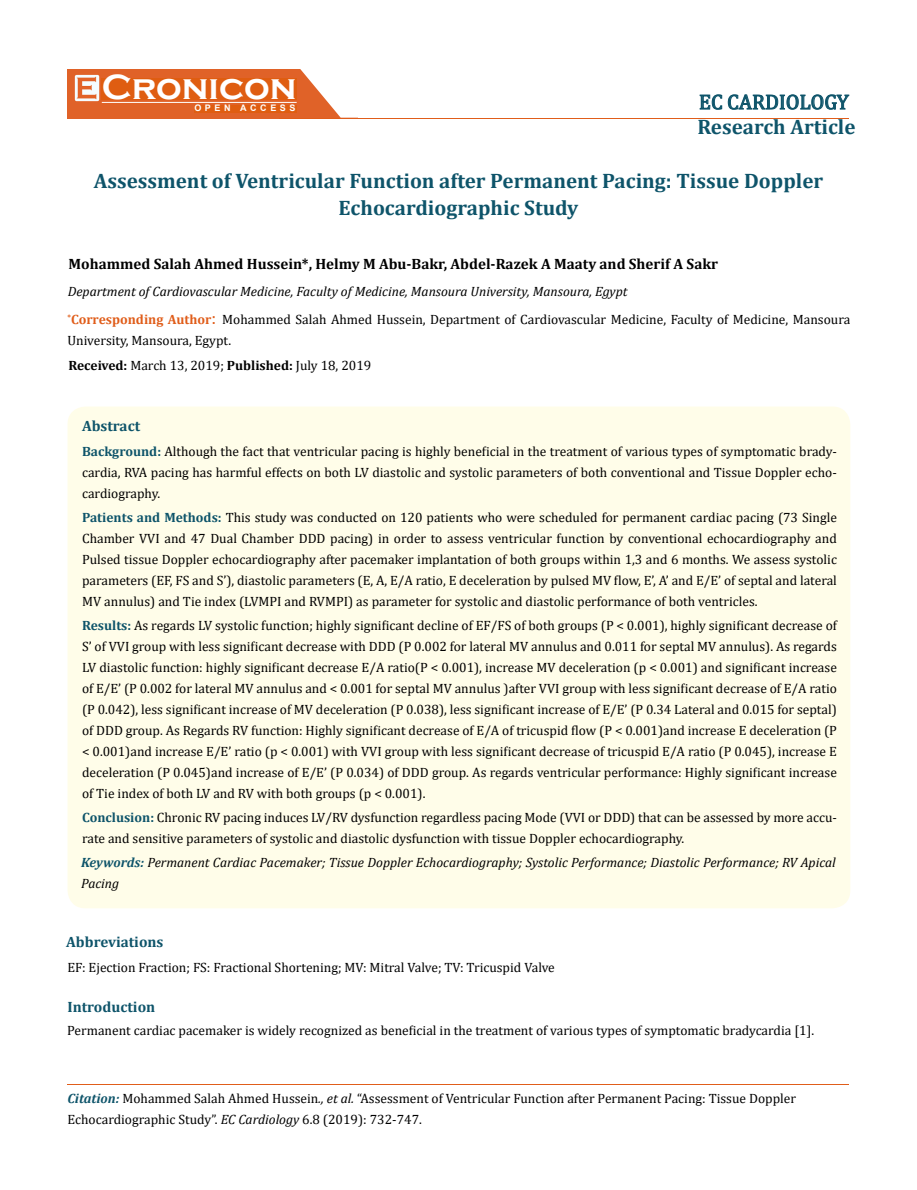
<style>
.page{position:relative;width:917px;height:1190px;background:#fff}
.page>*{position:absolute;margin:0;border:0;box-sizing:border-box;transform-origin:0 0}
.t1{font:700 36px "Copperplate Gothic";color:#fff}
.t2{font:700 21px/27px "Cambria";color:#0e546a;text-align:center}
.t3{font:21px "Cambria";color:#0e546a}
.t4{font:700 15px "Cambria";color:#000}
.t5{font:700 15px "Cambria";color:#0e546a}
.t6{font:13.5px/21px "Cambria";color:#000}
.t7{font:italic 13.5px/21px "Cambria";color:#000}
.t8{font:700 9px "Arial";letter-spacing:.4em;color:#fff}
.s1{font-weight:700;color:#e05d1a}
.s2{font-size:18px;color:#e05d1a}
.s3{font-weight:700}
.s4{font-weight:700;color:#0e546a}
.s5{font-weight:700;font-style:italic;color:#0e546a}
.s6{font-style:italic}
</style>
<div class="page">
<div style="left:67px;top:70px;width:290px;height:49px;background:#e06228"></div>
<svg style="left:300px;top:69px;width:58px;height:49px"></svg>
<img style="left:75px;top:75px;width:24px;height:26px">
<div style="left:102px;top:79px;width:195px;height:21px;background:#df5d11"></div>
<div style="left:194px;top:105px;width:103px;height:7px;background:#df5d11"></div>
<svg style="left:699px;top:94px;width:150px;height:16px"></svg>
<hr style="left:102px;top:102px;width:194px;height:1px;background:#fff">
<hr style="left:279px;top:118px;width:569px;height:1px;background:#e05d1a">
<hr style="left:67px;top:1084px;width:782px;height:1px;background:#e05d1a">
<div style="left:67px;top:406px;width:783px;height:502px;background:#fffde9;border-radius:18px"></div>
<h1 class="t1" style="left:102px;top:68px;width:196px">Cronicon</h1>
<p class="t8" style="left:194px;top:102px;width:103px">OPEN ACCESS</p>
<h2 class="t3" style="left:699px;top:90px;width:151px">EC CARDIOLOGY</h2>
<h2 class="t2" style="left:697px;top:113px;width:160px">Research Article</h2>
<h2 class="t2" style="left:94px;top:166px;width:731px">Assessment of Ventricular Function after Permanent Pacing: Tissue Doppler<br>Echocardiographic Study</h2>
<p class="t4" style="left:69px;top:254px;width:651px">Mohammed Salah Ahmed Hussein*, Helmy M Abu-Bakr, Abdel-Razek A Maaty and Sherif A Sakr</p>
<p class="t7" style="left:68px;top:281px;width:561px">Department of Cardiovascular Medicine, Faculty of Medicine, Mansoura University, Mansoura, Egypt</p>
<p class="t6" style="left:67px;top:309px;width:784px"><sup>*</sup><span class="s1">Corresponding Author</span><span class="s2">:</span> Mohammed Salah Ahmed Hussein, Department of Cardiovascular Medicine, Faculty of Medicine, Mansoura<br>University, Mansoura, Egypt.</p>
<p class="t6" style="left:68px;top:355px;width:304px"><span class="s3">Received:</span> March 13, 2019; <span class="s3">Published:</span> July 18, 2019</p>
<p class="t5" style="left:82px;top:416px;width:60px">Abstract</p>
<p class="t6" style="left:82px;top:440px;width:756px;text-align:justify"><span class="s4">Background:</span> Although the fact that ventricular pacing is highly beneficial in the treatment of various types of symptomatic brady&shy;cardia, RVA pacing has harmful effects on both LV diastolic and systolic parameters of both conventional and Tissue Doppler echo&shy;cardiography.</p>
<p class="t6" style="left:82px;top:506px;width:756px;text-align:justify"><span class="s4">Patients and Methods:</span> This study was conducted on 120 patients who were scheduled for permanent cardiac pacing (73 Single Chamber VVI and 47 Dual Chamber DDD pacing) in order to assess ventricular function by conventional echocardiography and Pulsed tissue Doppler echocardiography after pacemaker implantation of both groups within 1,3 and 6 months. We assess systolic parameters (EF, FS and S’), diastolic parameters (E, A, E/A ratio, E deceleration by pulsed MV flow, E’, A’ and E/E’ of septal and lateral MV annulus) and Tie index (LVMPI and RVMPI) as parameter for systolic and diastolic performance of both ventricles.</p>
<p class="t6" style="left:82px;top:614px;width:756px;text-align:justify"><span class="s4">Results:</span> As regards LV systolic function; highly significant decline of EF/FS of both groups (P &lt; 0.001), highly significant decrease of S’ of VVI group with less significant decrease with DDD (P 0.002 for lateral MV annulus and 0.011 for septal MV annulus). As regards LV diastolic function: highly significant decrease E/A ratio(P &lt; 0.001), increase MV deceleration (p &lt; 0.001) and significant increase of E/E’ (P 0.002 for lateral MV annulus and &lt; 0.001 for septal MV annulus )after VVI group with less significant decrease of E/A ratio (P 0.042), less significant increase of MV deceleration (P 0.038), less significant increase of E/E’ (P 0.34 Lateral and 0.015 for septal) of DDD group. As Regards RV function: Highly significant decrease of E/A of tricuspid flow (P &lt; 0.001)and increase E deceleration (P &lt; 0.001)and increase E/E’ ratio (p &lt; 0.001) with VVI group with less significant decrease of tricuspid E/A ratio (P 0.045), increase E deceleration (P 0.045)and increase of E/E’ (P 0.034) of DDD group. As regards ventricular performance: Highly significant increase of Tie index of both LV and RV with both groups (p &lt; 0.001).</p>
<p class="t6" style="left:82px;top:806px;width:756px"><span class="s4">Conclusion:</span> Chronic RV pacing induces LV/RV dysfunction regardless pacing Mode (VVI or DDD) that can be assessed by more accu&shy;rate and sensitive parameters of systolic and diastolic dysfunction with tissue Doppler echocardiography.</p>
<p class="t7" style="left:81px;top:851px;width:756px"><span class="s4">Keywords:</span> Permanent Cardiac Pacemaker; Tissue Doppler Echocardiography; Systolic Performance; Diastolic Performance; RV Apical<br>Pacing</p>
<p class="t5" style="left:66px;top:930px;width:99px">Abbreviations</p>
<p class="t6" style="left:67px;top:957px;width:489px">EF: Ejection Fraction; FS: Fractional Shortening; MV: Mitral Valve; TV: Tricuspid Valve</p>
<p class="t5" style="left:67px;top:996px;width:89px">Introduction</p>
<p class="t6" style="left:67px;top:1019px;width:748px">Permanent cardiac pacemaker is widely recognized as beneficial in the treatment of various types of symptomatic bradycardia [1].</p>
<p class="t6" style="left:67px;top:1087px;width:730px"><span class="s5">Citation:</span> Mohammed Salah Ahmed Hussein<span class="s6">., et al.</span> “Assessment of Ventricular Function after Permanent Pacing: Tissue Doppler<br>Echocardiographic Study”. <span class="s6">EC Cardiology</span> 6.8 (2019): 732-747.</p>
</div>
